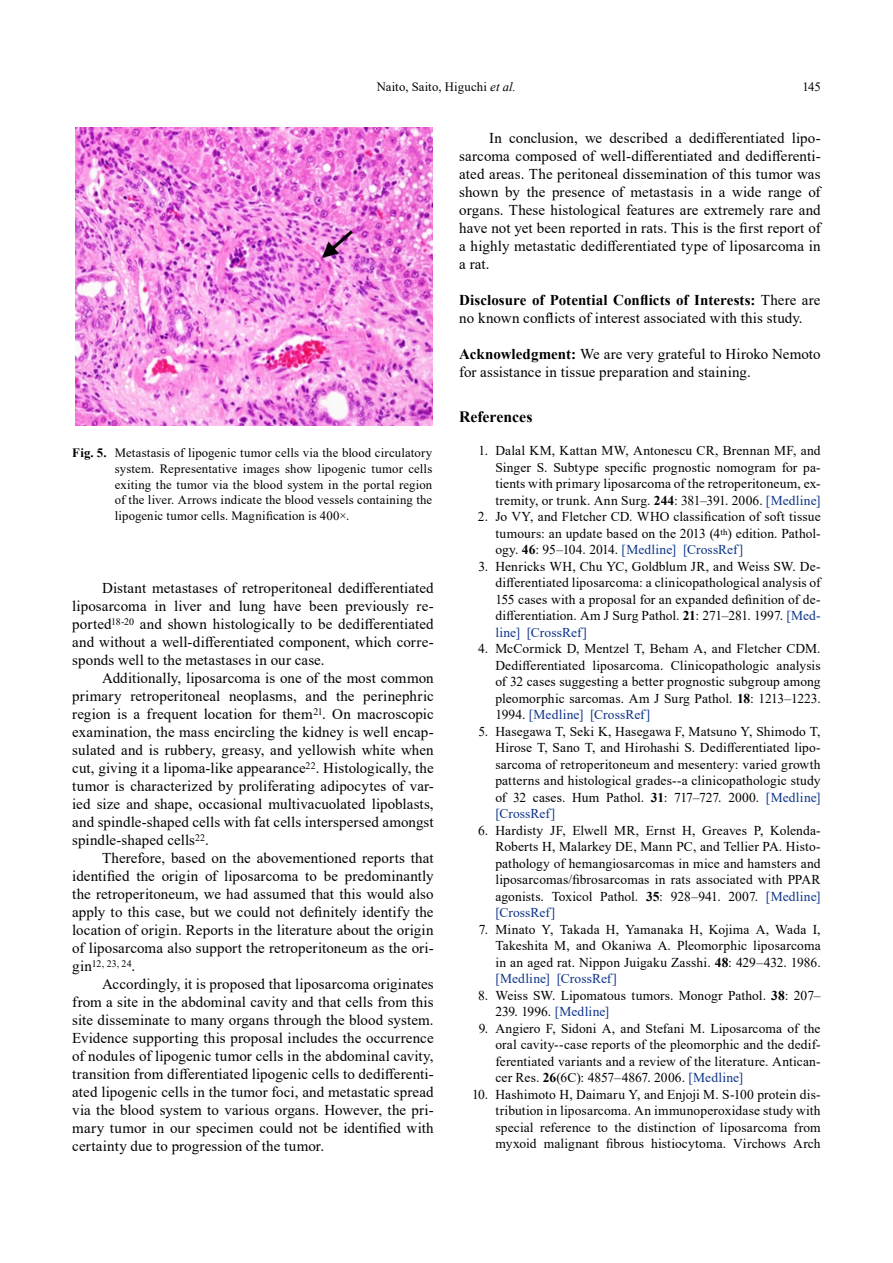
<style>
.page{position:relative;width:893px;height:1263px;background:#fff}
.page>*{position:absolute;margin:0;border:0;box-sizing:border-box;transform-origin:0 0}
.t1{font:700 15.75px "Times New Roman";letter-spacing:-.005em;color:#000}
.t2{font:15px/18px "Times New Roman";letter-spacing:.005em;color:#000;text-align:justify}
.t3{font:13.5px/16.5px "Times New Roman";letter-spacing:.005em;color:#000;text-align:justify}
.t4{font:12.75px/15.8px "Times New Roman";letter-spacing:.01em;color:#000;text-align:justify}
.t5{font:9.9px "Times New Roman";color:#000}
.s1{font-style:italic}
.s2{font-weight:700}
.s3{font-size:15px}
.s4{color:#0c3388}
</style>
<div class="page">
<img style="left:75px;top:128px;width:357px;height:297px">
<p class="t4" style="left:377px;top:79px;width:141px">Naito, Saito, Higuchi <span class="s1">et al.</span></p>
<p class="t4" style="left:803px;top:79px;width:20px">145</p>
<p class="t4" style="left:115px;top:445px;width:319px;text-indent:-43px"><span class="s2">Fig. 5.</span> Metastasis of lipogenic tumor cells via the blood circulatory system. Representative images show lipogenic tumor cells exiting the tumor via the blood system in the portal region of the liver. Arrows indicate the blood vessels containing the lipogenic tumor cells. Magnification is 400×.</p>
<p class="t2" style="left:72px;top:578px;width:363px;text-indent:30px">Distant metastases of retroperitoneal dedifferentiated liposarcoma in liver and lung have been previously re&shy;ported<sup>18-20</sup> and shown histologically to be dedifferentiated and without a well-differentiated component, which corre&shy;sponds well to the metastases in our case.</p>
<p class="t2" style="left:72px;top:668px;width:363px;text-indent:30px">Additionally, liposarcoma is one of the most common primary retroperitoneal neoplasms, and the perinephric region is a frequent location for them<sup>21</sup>. On macroscopic examination, the mass encircling the kidney is well encap&shy;sulated and is rubbery, greasy, and yellowish white when cut, giving it a lipoma-like appearance<sup>22</sup>. Histologically, the tumor is characterized by proliferating adipocytes of var&shy;ied size and shape, occasional multivacuolated lipoblasts, and spindle-shaped cells with fat cells interspersed amongst spindle-shaped cells<sup>22</sup>.</p>
<p class="t2" style="left:72px;top:848px;width:363px;text-indent:30px">Therefore, based on the abovementioned reports that identified the origin of liposarcoma to be predominantly the retroperitoneum, we had assumed that this would also apply to this case, but we could not definitely identify the location of origin. Reports in the literature about the origin of liposarcoma also support the retroperitoneum as the ori-</p>
<p class="t5" style="left:72px;top:957px;width:64px"><span class="s3">gin</span>12, 23, 24<span class="s3">.</span></p>
<p class="t2" style="left:72px;top:974px;width:363px;text-indent:30px">Accordingly, it is proposed that liposarcoma originates from a site in the abdominal cavity and that cells from this site disseminate to many organs through the blood system.<br>Evidence supporting this proposal includes the occurrence of nodules of lipogenic tumor cells in the abdominal cavity, transition from differentiated lipogenic cells to dedifferenti&shy;ated lipogenic cells in the tumor foci, and metastatic spread via the blood system to various organs. However, the pri&shy;mary tumor in our specimen could not be identified with certainty due to progression of the tumor.</p>
<p class="t2" style="left:459px;top:128px;width:363px;text-indent:30px">In conclusion, we described a dedifferentiated lipo&shy;sarcoma composed of well-differentiated and dedifferenti&shy;ated areas. The peritoneal dissemination of this tumor was shown by the presence of metastasis in a wide range of organs. These histological features are extremely rare and have not yet been reported in rats. This is the first report of a highly metastatic dedifferentiated type of liposarcoma in a rat.</p>
<p class="t2" style="left:459px;top:290px;width:363px"><span class="s2">Disclosure of Potential Conflicts of Interests:</span> There are no known conflicts of interest associated with this study.</p>
<p class="t2" style="left:459px;top:344px;width:363px"><span class="s2">Acknowledgment:</span> We are very grateful to Hiroko Nemoto for assistance in tissue preparation and staining.</p>
<p class="t1" style="left:459px;top:405px;width:75px">References</p>
<p class="t3" style="left:495px;top:442px;width:327px;text-indent:-17px">1. Dalal KM, Kattan MW, Antonescu CR, Brennan MF, and Singer S. Subtype specific prognostic nomogram for pa&shy;tients with primary liposarcoma of the retroperitoneum, ex&shy;tremity, or trunk. Ann Surg. <span class="s2">244</span>: 381–391. 2006. <span class="s4">[Medline]</span></p>
<p class="t3" style="left:495px;top:508px;width:327px;text-indent:-18px">2. Jo VY, and Fletcher CD. WHO classification of soft tissue tumours: an update based on the 2013 (4<sup>th</sup>) edition. Pathol&shy;ogy. <span class="s2">46</span>: 95–104. 2014. <span class="s4">[Medline] [CrossRef]</span></p>
<p class="t3" style="left:495px;top:557px;width:327px;text-indent:-17px">3. Henricks WH, Chu YC, Goldblum JR, and Weiss SW. De&shy;differentiated liposarcoma: a clinicopathological analysis of 155 cases with a proposal for an expanded definition of de&shy;differentiation. Am J Surg Pathol. <span class="s2">21</span>: 271–281. 1997. <span class="s4">[Med&shy;line] [CrossRef]</span></p>
<p class="t3" style="left:495px;top:640px;width:327px;text-indent:-17px">4. McCormick D, Mentzel T, Beham A, and Fletcher CDM.<br>Dedifferentiated liposarcoma. Clinicopathologic analysis of 32 cases suggesting a better prognostic subgroup among pleomorphic sarcomas. Am J Surg Pathol. <span class="s2">18</span>: 1213–1223.<br>1994. <span class="s4">[Medline] [CrossRef]</span></p>
<p class="t3" style="left:495px;top:722px;width:327px;text-indent:-17px">5. Hasegawa T, Seki K, Hasegawa F, Matsuno Y, Shimodo T, Hirose T, Sano T, and Hirohashi S. Dedifferentiated lipo&shy;sarcoma of retroperitoneum and mesentery: varied growth patterns and histological grades--a clinicopathologic study of 32 cases. Hum Pathol. <span class="s2">31</span>: 717–727. 2000. <span class="s4">[Medline] [CrossRef]</span></p>
<p class="t3" style="left:495px;top:821px;width:327px;text-indent:-17px">6. Hardisty JF, Elwell MR, Ernst H, Greaves P, Kolenda-Roberts H, Malarkey DE, Mann PC, and Tellier PA. Histo&shy;pathology of hemangiosarcomas in mice and hamsters and liposarcomas/fibrosarcomas in rats associated with PPAR agonists. Toxicol Pathol. <span class="s2">35</span>: 928–941. 2007. <span class="s4">[Medline] [CrossRef]</span></p>
<p class="t3" style="left:495px;top:920px;width:327px;text-indent:-16px">7. Minato Y, Takada H, Yamanaka H, Kojima A, Wada I, Takeshita M, and Okaniwa A. Pleomorphic liposarcoma in an aged rat. Nippon Juigaku Zasshi. <span class="s2">48</span>: 429–432. 1986. <span class="s4">[Medline] [CrossRef]</span></p>
<p class="t3" style="left:495px;top:986px;width:327px;text-indent:-17px">8. Weiss SW. Lipomatous tumors. Monogr Pathol. <span class="s2">38</span>: 207–<br>239. 1996. <span class="s4">[Medline]</span></p>
<p class="t3" style="left:495px;top:1019px;width:327px;text-indent:-17px">9. Angiero F, Sidoni A, and Stefani M. Liposarcoma of the oral cavity--case reports of the pleomorphic and the dedif&shy;ferentiated variants and a review of the literature. Antican&shy;cer Res. <span class="s2">26</span>(6C): 4857–4867. 2006. <span class="s4">[Medline]</span></p>
<p class="t3" style="left:495px;top:1085px;width:327px;text-indent:-23px">10. Hashimoto H, Daimaru Y, and Enjoji M. S-100 protein dis&shy;tribution in liposarcoma. An immunoperoxidase study with special reference to the distinction of liposarcoma from myxoid malignant fibrous histiocytoma. Virchows Arch</p>
</div>
